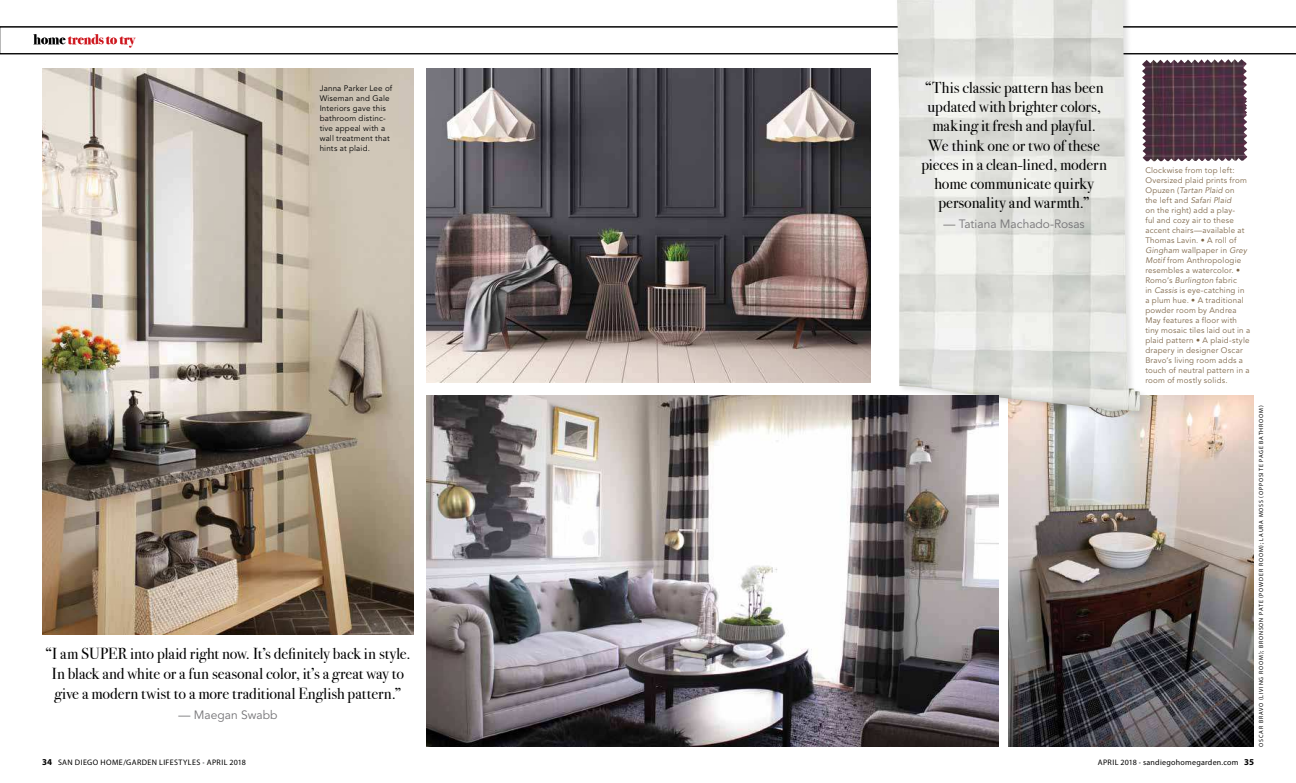
<style>
.page{position:relative;width:1296px;height:783px;background:#fff}
.page>*{position:absolute;margin:0;border:0;box-sizing:border-box;transform-origin:0 0}
.t1{font:16px/19.2px "Bodoni Svty Two ITCTT";color:#000;text-align:center}
.t2{font:700 14px "Bodoni Svty Two ITCTT";color:#ce171e}
.t3{font:12px "Avenir";color:#747376}
.t4{font:8px/10px "Avenir";letter-spacing:.025em;color:#7e6648}
.t5{font:8px/10px "Avenir";letter-spacing:.025em;color:#000}
.t6{font:8px "Myriad Pro";letter-spacing:.035em;color:#000}
.t7{font:6px "Myriad Pro";letter-spacing:.14em;color:#000}
.s1{color:#000}
.s2{font-style:italic}
.s3{font-weight:700;font-size:9px}
.s4{color:#939598}
</style>
<div class="page">
<svg style="left:0;top:27px;width:1296px;height:27px"></svg>
<img style="left:426px;top:69px;width:444px;height:314px">
<img style="left:1009px;top:395px;width:245px;height:352px">
<div style="left:895px;top:0;width:238px;height:135px;background:#000;opacity:.12"></div>
<img style="left:897px;top:0;width:227px;height:119px">
<div style="left:897px;top:119px;width:252px;height:300px;background:#000;opacity:.12"></div>
<img style="left:899px;top:122px;width:242px;height:289px">
<img style="left:42px;top:69px;width:372px;height:565px">
<img style="left:426px;top:395px;width:573px;height:352px">
<img style="left:1142px;top:59px;width:105px;height:41px">
<img style="left:1142px;top:100px;width:105px;height:61px">
<h2 class="t2" style="left:34px;top:34px;width:103px"><span class="s1">home</span> trends to try</h2>
<p class="t5" style="left:320px;top:84px;width:74px">Janna Parker Lee of<br>Wiseman and Gale<br>Interiors gave this bathroom distinc&shy;tive appeal with a wall treatment that hints at plaid.</p>
<h1 class="t1" style="left:45px;top:645px;width:367px;line-height:20px">“I am SUPER into plaid right now. It’s definitely back in style.<br>In black and white or a fun seasonal color, it’s a great way to give a modern twist to a more traditional English pattern.”</h1>
<h3 class="t3" style="left:179px;top:710px;width:100px">— Maegan Swabb</h3>
<h1 class="t1" style="left:921px;top:79px;width:187px">“This classic pattern has been updated with brighter colors, making it fresh and playful.<br>We think one or two of these pieces in a clean-lined, modern home communicate quirky personality and warmth.”</h1>
<h3 class="t3" style="left:944px;top:218px;width:143px">— Tatiana Machado-Rosas</h3>
<p class="t4" style="left:1145px;top:166px;width:106px">Clockwise from top left:<br>Oversized plaid prints from<br>Opuzen (<span class="s2">Tartan Plaid</span> on<br>the left and <span class="s2">Safari Plaid<br></span>on the right) add a play-<br>ful and cozy air to these accent chairs—available at<br>Thomas Lavin. • A roll of<br><span class="s2">Gingham</span> wallpaper in <span class="s2">Grey<br>Motif</span> from Anthropologie resembles a watercolor. •<br>Romo’s <span class="s2">Burlington</span> fabric<br>in <span class="s2">Cassis</span> is eye-catching in a plum hue. • A traditional powder room by Andrea<br>May features a floor with tiny mosaic tiles laid out in a plaid pattern • A plaid-style drapery in designer Oscar<br>Bravo’s living room adds a touch of neutral pattern in a room of mostly solids.</p>
<p class="t7" style="left:1259px;top:747px;width:343px;rotate:-90deg">OSCAR BRAVO (LIVING ROOM); BRONSON PATE (POWDER ROOM); LAURA MOSS (OPPOSITE PAGE BATHROOM)</p>
<p class="t6" style="left:42px;top:759px;width:205px"><span class="s3">34</span> SAN DIEGO HOME/GARDEN LIFESTYLES <span class="s4">•</span> APRIL 2018</p>
<p class="t6" style="left:1098px;top:759px;width:158px">APRIL 2018 <span class="s4">•</span> sandiegohomegarden.com <span class="s3">35</span></p>
</div>
